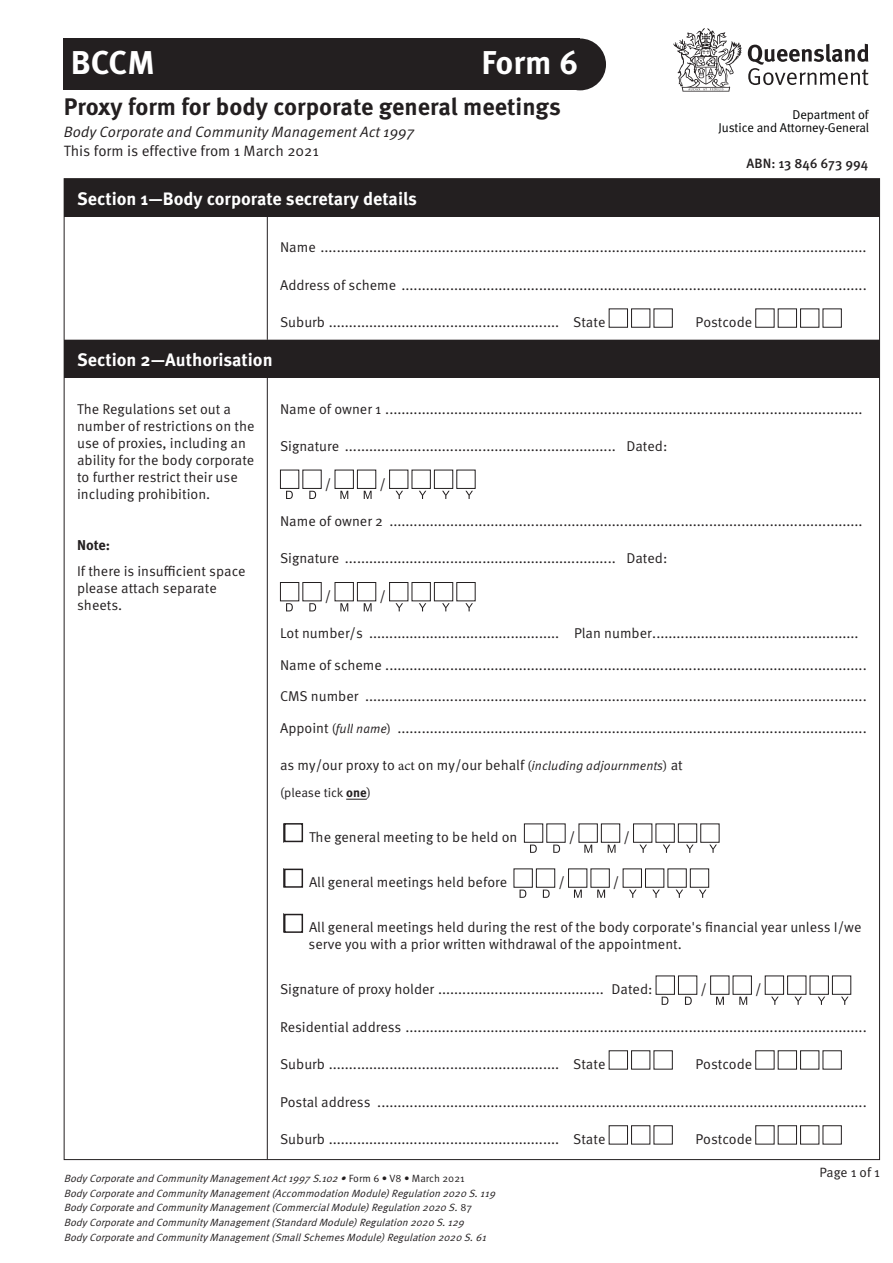
<style>
.page{position:relative;width:893px;height:1263px;background:#fff}
.page>*{position:absolute;margin:0;border:0;box-sizing:border-box;transform-origin:0 0}
.t1{font:700 33px "Meta OT";color:#fff}
.t2{font:700 24px "Meta OT";color:#231f20}
.t3{font:700 18px "Meta OT";color:#fff}
.t4{font:italic 15px "Meta OT";color:#231f20}
.t5{font:15px "Meta Pro Norm";color:#231f20}
.t6{font:14.25px/17.1px "Meta OT";color:#231f20}
.t7{font:500 13.5px "Meta OT";color:#231f20}
.t8{font:13.5px "Meta OT";letter-spacing:-.005em;color:#231f20}
.t9{font:12.75px/13.5px "Meta Normal LF";letter-spacing:-.01em;color:#020303;text-align:right}
.t10{font:12.75px "Meta OT";color:#231f20}
.t11{font:italic 10.5px/14.9px "Meta Pro Norm";color:#231f20}
.s1{font-weight:700}
.s2{font-size:12.75px}
.s3{font-style:italic;font-size:12.75px}
.s4{font-family:"Minion Pro"}
.s5{font-style:normal}
</style>
<div class="page">
<div style="left:64px;top:179px;width:815px;height:37px;background:#231f20"></div>
<div style="left:64px;top:340px;width:815px;height:37px;background:#231f20"></div>
<hr style="left:267px;top:216px;width:612px;height:1px;background:#231f20">
<hr style="left:267px;top:377px;width:612px;height:1px;background:#231f20">
<hr style="left:64px;top:216px;width:203px;height:1px;background:#231f20">
<hr style="left:267px;top:217px;width:1px;height:123px;background:#231f20">
<hr style="left:64px;top:377px;width:203px;height:1px;background:#231f20">
<hr style="left:267px;top:378px;width:1px;height:781px;background:#231f20">
<svg style="left:280px;top:308px;width:562px;height:181px"></svg>
<svg style="left:286px;top:491px;width:7px;height:8px"></svg>
<svg style="left:395px;top:491px;width:8px;height:8px"></svg>
<svg style="left:309px;top:491px;width:7px;height:8px"></svg>
<svg style="left:340px;top:491px;width:8px;height:8px"></svg>
<svg style="left:364px;top:491px;width:8px;height:8px"></svg>
<svg style="left:419px;top:491px;width:7px;height:8px"></svg>
<svg style="left:442px;top:491px;width:8px;height:8px"></svg>
<svg style="left:465px;top:491px;width:8px;height:8px"></svg>
<svg style="left:280px;top:582px;width:196px;height:29px"></svg>
<svg style="left:346px;top:799px;width:21px;height:1px"></svg>
<svg style="left:283px;top:823px;width:437px;height:30px"></svg>
<svg style="left:283px;top:868px;width:426px;height:30px"></svg>
<svg style="left:283px;top:913px;width:568px;height:82px"></svg>
<svg style="left:662px;top:997px;width:6px;height:8px"></svg>
<svg style="left:771px;top:997px;width:8px;height:8px"></svg>
<svg style="left:685px;top:997px;width:7px;height:8px"></svg>
<svg style="left:716px;top:997px;width:8px;height:8px"></svg>
<svg style="left:739px;top:997px;width:8px;height:8px"></svg>
<svg style="left:794px;top:997px;width:8px;height:8px"></svg>
<svg style="left:818px;top:997px;width:7px;height:8px"></svg>
<svg style="left:841px;top:997px;width:7px;height:8px"></svg>
<svg style="left:608px;top:1050px;width:234px;height:95px"></svg>
<div style="left:284px;top:823px;width:19px;height:19px;background:#fff"></div>
<div style="left:284px;top:823px;width:19px;height:19px;border:2px solid #231f20"></div>
<div style="left:284px;top:869px;width:19px;height:19px;background:#fff"></div>
<div style="left:284px;top:869px;width:19px;height:19px;border:2px solid #231f20"></div>
<div style="left:284px;top:914px;width:19px;height:19px;background:#fff"></div>
<div style="left:284px;top:914px;width:19px;height:19px;border:2px solid #231f20"></div>
<div style="left:64px;top:39px;width:516px;height:51px;background:#231f20"></div>
<div style="left:554px;top:39px;width:52px;height:51px;background:#231f20;border-radius:50%"></div>
<svg style="left:748px;top:44px;width:120px;height:41px"></svg>
<svg style="left:673px;top:28px;width:68px;height:64px"></svg>
<p class="t1" style="left:71px;top:50px;width:86px">BCCM</p>
<p class="t1" style="left:481px;top:50px;width:99px">Form 6</p>
<p class="t2" style="left:64px;top:98px;width:499px">Proxy form for body corporate general meetings</p>
<p class="t4" style="left:64px;top:127px;width:352px">Body Corporate and Community Management Act 1997</p>
<p class="t5" style="left:64px;top:139px;width:257px">This form is effective from 1 March 2021</p>
<p class="t9" style="left:718px;top:108px;width:152px">Department of<br>Justice and Attorney-General</p>
<p class="t7" style="left:746px;top:155px;width:123px">ABN: 13 846 673 994</p>
<p class="t3" style="left:77px;top:193px;width:342px">Section 1—Body corporate secretary details</p>
<p class="t6" style="left:280px;top:240px;width:588px">Name .......................................................................................................................................</p>
<p class="t6" style="left:280px;top:278px;width:588px">Address of scheme ...................................................................................................................</p>
<p class="t6" style="left:280px;top:315px;width:327px">Suburb ......................................................... State</p>
<p class="t6" style="left:696px;top:315px;width:58px">Postcode</p>
<p class="t3" style="left:77px;top:354px;width:197px">Section 2—Authorisation</p>
<p class="t6" style="left:77px;top:401px;width:179px">The Regulations set out a number of restrictions on the use of proxies, including an ability for the body corporate to further restrict their use including prohibition.</p>
<p class="t6" style="left:77px;top:533px;width:170px;line-height:25.7px"><span class="s1">Note:<br></span>If there is insufficient space</p>
<p class="t6" style="left:77px;top:580px;width:141px">please attach separate sheets.</p>
<p class="t6" style="left:280px;top:401px;width:584px">Name of owner 1 ......................................................................................................................</p>
<p class="t6" style="left:280px;top:439px;width:389px">Signature ................................................................... Dated:</p>
<p class="t6" style="left:325px;top:476px;width:8px">/</p>
<p class="t6" style="left:379px;top:476px;width:8px">/</p>
<p class="t6" style="left:280px;top:514px;width:584px">Name of owner 2 .....................................................................................................................</p>
<p class="t6" style="left:280px;top:551px;width:389px">Signature ................................................................... Dated:</p>
<p class="t6" style="left:325px;top:589px;width:8px">/</p>
<p class="t6" style="left:379px;top:589px;width:8px">/</p>
<p class="t6" style="left:280px;top:626px;width:580px">Lot number/s ............................................... Plan number ...................................................</p>
<p class="t6" style="left:280px;top:657px;width:588px">Name of scheme .......................................................................................................................</p>
<p class="t6" style="left:280px;top:689px;width:588px">CMS number ............................................................................................................................</p>
<p class="t6" style="left:280px;top:720px;width:588px">Appoint <span class="s2">(</span><span class="s3">full name</span><span class="s2">)</span> ....................................................................................................................</p>
<p class="t6" style="left:280px;top:757px;width:404px">as my/our proxy to <span class="s4">act</span> on my/our behalf <span class="s2">(</span><span class="s3">including adjournments</span><span class="s2">)</span> at</p>
<p class="t10" style="left:280px;top:788px;width:92px">(please tick <span class="s1">one</span>)</p>
<p class="t6" style="left:309px;top:830px;width:210px">The general meeting to be held on</p>
<p class="t6" style="left:569px;top:830px;width:8px">/</p>
<p class="t6" style="left:623px;top:830px;width:8px">/</p>
<p class="t6" style="left:309px;top:875px;width:200px">All general meetings held before</p>
<p class="t6" style="left:558px;top:875px;width:8px">/</p>
<p class="t6" style="left:613px;top:875px;width:8px">/</p>
<p class="t6" style="left:309px;top:920px;width:554px">All general meetings held during the rest of the body corporate's financial year unless I/we serve you with a prior written withdrawal of the appointment.</p>
<p class="t6" style="left:280px;top:982px;width:374px">Signature of proxy holder ......................................... Dated:</p>
<p class="t6" style="left:700px;top:982px;width:8px">/</p>
<p class="t6" style="left:755px;top:982px;width:8px">/</p>
<p class="t6" style="left:280px;top:1019px;width:588px">Residential address ..................................................................................................................</p>
<p class="t6" style="left:280px;top:1057px;width:327px">Suburb ......................................................... State</p>
<p class="t6" style="left:696px;top:1057px;width:58px">Postcode</p>
<p class="t6" style="left:280px;top:1094px;width:588px">Postal address .........................................................................................................................</p>
<p class="t6" style="left:280px;top:1132px;width:327px">Suburb ......................................................... State</p>
<p class="t6" style="left:696px;top:1132px;width:58px">Postcode</p>
<p class="t8" style="left:819px;top:1167px;width:62px">Page 1 of 1</p>
<p class="t11" style="left:64px;top:1170px;width:437px">Body CorporateandCommunity Management Act1997 S.102• <span class="s5">F o r m 6 • V 8 • M a r c h 2 0 2 1<br></span>Body CorporateandCommunity Management(AccommodationModule)Regulation2020S. 119<br>Body CorporateandCommunity Management (CommercialModule)Regulation2020S. <span class="s5">8 7<br></span>Body CorporateandCommunity Management (StandardModule)Regulation2020S. 129<br>Body CorporateandCommunity Management (SmallSchemes Module)Regulation2020S. 61</p>
</div>
